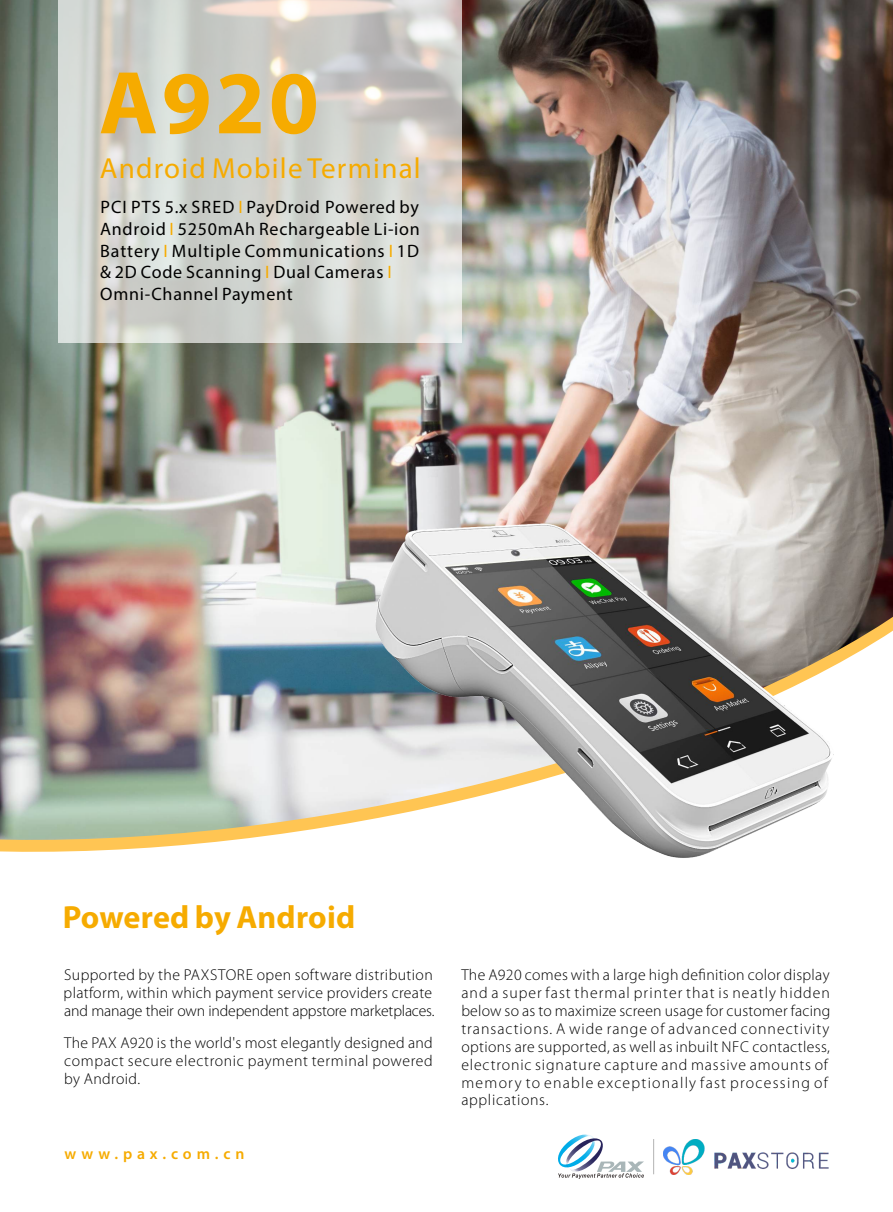
<style>
.page{position:relative;width:893px;height:1212px;background:#fff}
.page>*{position:absolute;margin:0;border:0;box-sizing:border-box;transform-origin:0 0}
.t1{font:700 90px "Myriad Pro";color:#f6ab00}
.t2{font:700 32.1px "Myriad Pro";color:#f6ab00}
.t3{font:29.1px "Myriad Pro";letter-spacing:.04em;color:#f6ab00}
.t4{font:18px/21.6px "Myriad Pro";letter-spacing:.04em;color:#000}
.t5{font:300 15.75px/17.9px "Myriad Pro";letter-spacing:.055em;color:#000}
.t6{font:300 15.75px/17.9px "Myriad Pro";letter-spacing:.025em;color:#000}
.t7{font:600 15.75px "Myriad Pro";letter-spacing:.31em;color:#f6ab00}
.s1{color:#f6ab00}
</style>
<div class="page">
<img style="left:0;top:0;width:893px;height:606px">
<img style="left:0;top:606px;width:893px;height:246px">
<img style="left:343px;top:498px;width:522px;height:360px">
<div style="left:58px;top:0;width:403px;height:343px;background:#fff;opacity:.67"></div>
<svg style="left:558px;top:1134px;width:86px;height:45px"></svg>
<img style="left:663px;top:1139px;width:166px;height:35px">
<hr style="left:653px;top:1139px;width:1px;height:35px;background:#b3b3b3">
<h1 class="t1" style="left:99px;top:66px;width:221px">A920</h1>
<h3 class="t3" style="left:100px;top:156px;width:322px">Android Mobile Terminal</h3>
<p class="t4" style="left:100px;top:198px;width:321px">PCI PTS 5.x SRED <span class="s1">I</span> PayDroid Powered by Android <span class="s1">I</span> 5250mAh Rechargeable Li-ion Battery <span class="s1">I</span> Multiple Communications <span class="s1">I</span> 1D &amp; 2D Code Scanning <span class="s1">I</span> Dual Cameras <span class="s1">I </span>Omni-Channel Payment</p>
<h2 class="t2" style="left:63px;top:904px;width:294px">Powered by Android</h2>
<p class="t6" style="left:64px;top:967px;width:372px">Supported by the PAXSTORE open software distribution platform, within which payment service providers create and manage their own independent appstore marketplaces.</p>
<p class="t6" style="left:64px;top:1035px;width:370px;text-align:justify">The PAX A920 is the world's most elegantly designed and compact secure electronic payment terminal powered by Android.</p>
<p class="t7" style="left:65px;top:1147px;width:181px">www.pax.com.cn</p>
<p class="t5" style="left:461px;top:967px;width:371px">The A920 comes with a large high definition color display and a super fast thermal printer that is neatly hidden below so as to maximize screen usage for customer facing transactions. A wide range of advanced connectivity options are supported, as well as inbuilt NFC contactless, electronic signature capture and massive amounts of memory to enable exceptionally fast processing of applications.</p>
</div>
